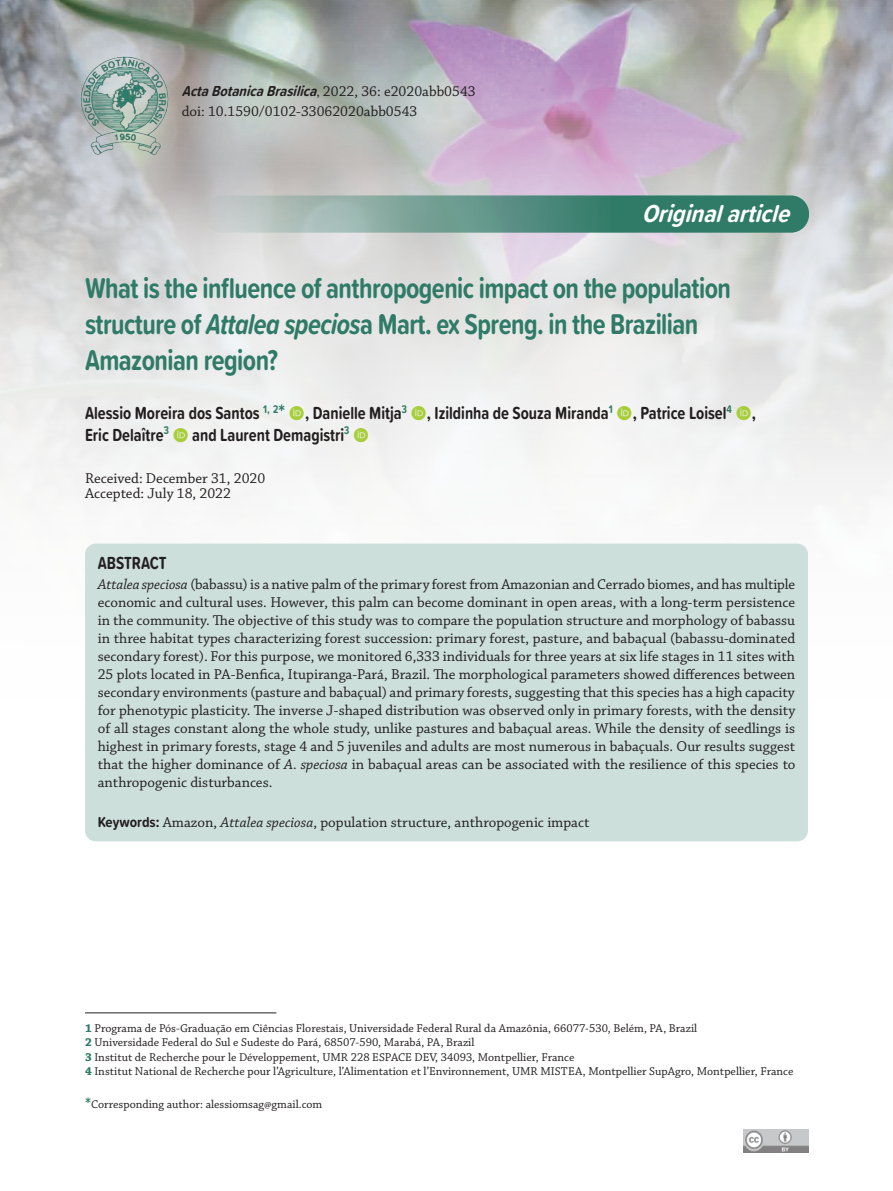
<style>
.page{position:relative;width:893px;height:1191px;background:#fff}
.page>*{position:absolute;margin:0;border:0;box-sizing:border-box;transform-origin:0 0}
.t1{font:700 29.7px/36px "Proxima Soft Cond";letter-spacing:-.02em;color:#2f7b67;scale:.91 1}
.t2{font:italic 700 25.5px "Proxima Soft Cond";color:#fff}
.t3{font:700 18.15px/21.6px "Proxima Soft Cond";color:#231f20;scale:.91 1}
.t4{font:15px/18px "Chaparral Pro";color:#231f20}
.t5{font:italic 700 15px "Proxima Soft Cond";color:#231f20}
.t6{font:12px/14.4px "Chaparral Pro";color:#231f20}
.s1{font-weight:400;font-style:normal}
.s2{font-family:"Chaparral Pro";font-weight:400;font-style:normal}
.s3{font-style:italic}
.s4{font-size:21.45px;color:#2f7b67}
.s5{font-family:"Proxima Soft Cond";font-weight:700}
.s6{font-weight:700;color:#2f7b67}
.s7{font-weight:700;font-size:15px;color:#2f7b67}
</style>
<div class="page">
<img style="left:743px;top:1129px;width:66px;height:23px">
<img style="left:0;top:0;width:893px;height:496px">
<svg style="left:203px;top:195px;width:606px;height:38px;background:#68998c"></svg>
<img style="left:77px;top:51px;width:98px;height:111px">
<div style="left:85px;top:543px;width:723px;height:298px;background:#cddfdb;border-radius:11px"></div>
<hr style="left:85px;top:1012px;width:191px;height:1px;background:#231f20">
<svg style="left:290px;top:406px;width:14px;height:14px"></svg>
<svg style="left:412px;top:406px;width:14px;height:14px"></svg>
<svg style="left:617px;top:406px;width:15px;height:14px"></svg>
<svg style="left:737px;top:406px;width:14px;height:14px"></svg>
<svg style="left:174px;top:427px;width:14px;height:15px"></svg>
<svg style="left:354px;top:427px;width:14px;height:15px"></svg>
<p class="t5" style="left:182px;top:79px;width:295px">ActaBotanicaBrasilica<span class="s1">,</span> <span class="s2">2 0 2 2 , 3 6 : e 2 0 2 0 a b b 0 5 4 3</span></p>
<p class="t4" style="left:182px;top:103px;width:237px">doi: 10.1590/0102-33062020abb0543</p>
<h2 class="t2" style="left:642px;top:194px;width:158px">Originalarticle</h2>
<h1 class="t1" style="left:85px;top:269px;width:711px">What is the influence of anthropogenic impact on the population structure of <span class="s3">Attalea specios</span>a Mart. ex Spreng. in the Brazilian<br>Amazonian region?</h1>
<p class="t3" style="left:85px;top:401px;width:739px">Alessio Moreira dos Santos <sup>1,</sup> <sup>2</sup><span class="s4">*</span> , Danielle Mitja<sup>3</sup> , Izildinha de Souza Miranda<sup>1</sup> , Patrice Loisel<sup>4</sup> ,<br>Eric Delaître<sup>3</sup></p>
<p class="t3" style="left:192px;top:423px;width:174px">and Laurent Demagistri<sup>3</sup></p>
<p class="t4" style="left:85px;top:472px;width:182px;line-height:15px">Received: December 31, 2020<br>Accepted: July 18, 2022</p>
<p class="t3" style="left:98px;top:552px;width:77px">ABSTRACT</p>
<p class="t4" style="left:98px;top:576px;width:699px;text-align:justify"><span class="s3">Attalea speciosa</span> (babassu) is a native palm of the primary forest from Amazonian and Cerrado biomes, and has multiple economic and cultural uses. However, this palm can become dominant in open areas, with a long-term persistence in the community. The objective of this study was to compare the population structure and morphology of babassu in three habitat types characterizing forest succession: primary forest, pasture, and babaçual (babassu-dominated secondary forest). For this purpose, we monitored 6,333 individuals for three years at six life stages in 11 sites with 25 plots located in PA-Benfica, Itupiranga-Pará, Brazil. The morphological parameters showed differences between secondary environments (pasture and babaçual) and primary forests, suggesting that this species has a high capacity for phenotypic plasticity. The inverse J-shaped distribution was observed only in primary forests, with the density of all stages constant along the whole study, unlike pastures and babaçual areas. While the density of seedlings is highest in primary forests, stage 4 and 5 juveniles and adults are most numerous in babaçuals. Our results suggest that the higher dominance of <span class="s3">A. speciosa</span> in babaçual areas can be associated with the resilience of this species to anthropogenic disturbances.</p>
<p class="t4" style="left:98px;top:813px;width:493px"><span class="s5">Keywords:</span> Amazon, <span class="s3">Attalea speciosa</span>, population structure, anthropogenic impact</p>
<p class="t6" style="left:85px;top:1021px;width:710px"><span class="s6">1</span> Programa de Pós-Graduação em Ciências Florestais, Universidade Federal Rural da Amazônia, 66077-530, Belém, PA, Brazil<br><span class="s6">2</span> Universidade Federal do Sul e Sudeste do Pará, 68507-590, Marabá, PA, Brazil<br><span class="s6">3</span> Institut de Recherche pour le Développement, UMR 228 ESPACE DEV, 34093, Montpellier, France<br><span class="s6">4</span> Institut National de Recherche pour l’Agriculture, l’Alimentation et l’Environnement, UMR MISTEA, Montpellier SupAgro, Montpellier, France</p>
<p class="t6" style="left:85px;top:1097px;width:239px"><span class="s7">*</span>Corresponding author: alessiomsag@gmail.com</p>
</div>
